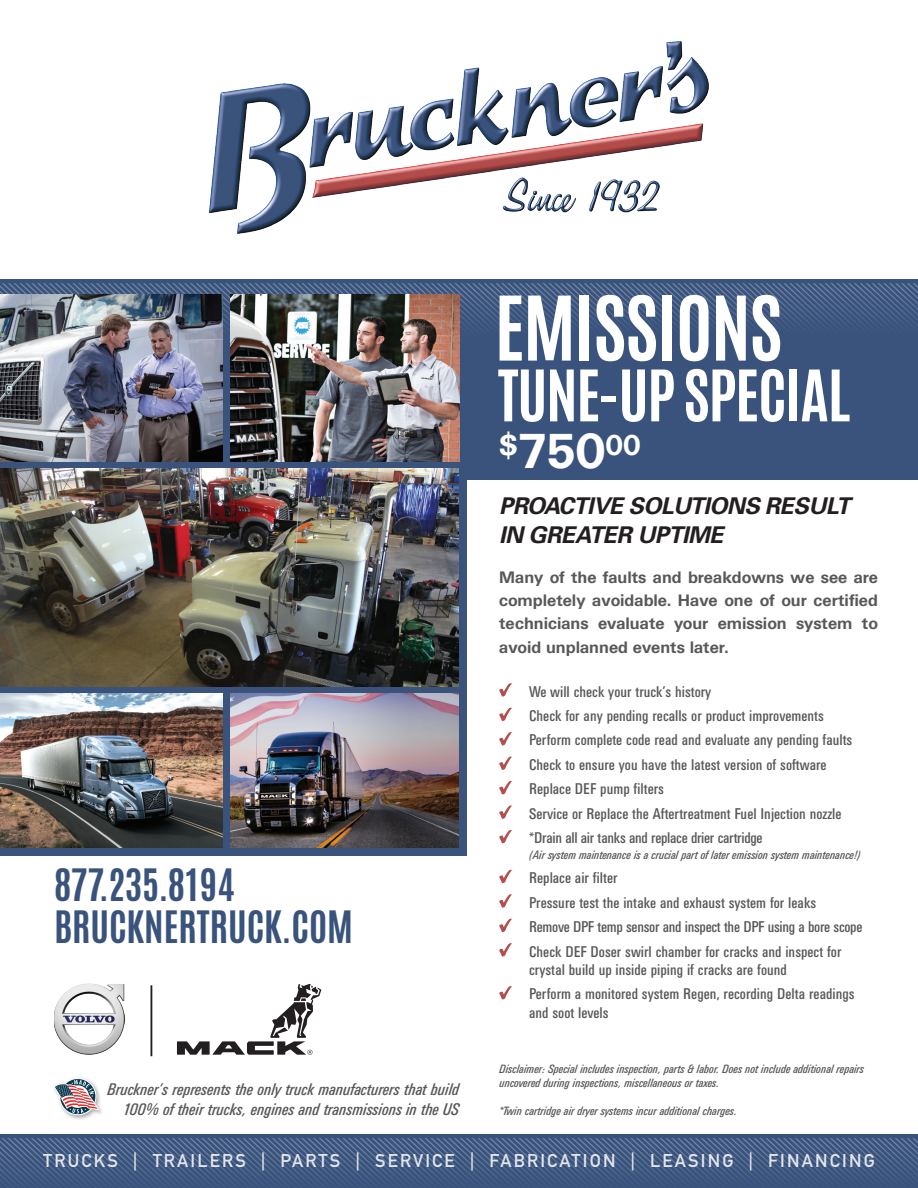
<style>
.page{position:relative;width:918px;height:1188px;background:#fff}
.page>*{position:absolute;margin:0;border:0;box-sizing:border-box;transform-origin:0 0}
.t1{font:700 75.6px "Antonio";letter-spacing:-.02em;color:#fff}
.t2{font:700 60.3px "Antonio";letter-spacing:-.02em;color:#fff}
.t3{font:700 37.35px/41.7px "Antonio";color:#39537d}
.t4{font:700 28.2px "Univers BQ";color:#fff}
.t5{font:italic 700 23.1px/29.4px "Univers";letter-spacing:-.02em;color:#231f20}
.t6{font:18.3px "DIN Mittelschrift Std";letter-spacing:.12em;color:#fff}
.t7{font:italic 16.65px/20.1px "Univers Condensed BQ";letter-spacing:-.02em;color:#57585a;text-align:right}
.t8{font:700 16.35px/23.2px "Univers BQ";color:#57585a;text-align:justify}
.t9{font:15.3px/24.5px "Univers Condensed BQ";color:#57585a}
.t10{font:italic 12px/14.2px "Univers Condensed BQ";letter-spacing:-.02em;color:#57585a}
.s1{font-size:48.3px}
</style>
<div class="page">
<svg style="left:0;top:279px;width:467px;height:576px;background:#46597a"></svg>
<img style="left:209px;top:41px;width:500px;height:193px">
<div style="left:0;top:1134px;width:918px;height:54px;background:#39537d"></div>
<svg style="left:0;top:1138px;width:918px;height:47px"></svg>
<div style="left:467px;top:279px;width:451px;height:201px;background:#39537d"></div>
<svg style="left:0;top:283px;width:918px;height:65px"></svg>
<svg style="left:499px;top:683px;width:13px;height:14px"></svg>
<svg style="left:499px;top:708px;width:13px;height:13px"></svg>
<svg style="left:499px;top:732px;width:13px;height:13px"></svg>
<svg style="left:499px;top:756px;width:13px;height:14px"></svg>
<svg style="left:499px;top:781px;width:13px;height:13px"></svg>
<svg style="left:499px;top:805px;width:13px;height:14px"></svg>
<svg style="left:499px;top:830px;width:13px;height:13px"></svg>
<svg style="left:499px;top:870px;width:13px;height:13px"></svg>
<svg style="left:499px;top:894px;width:13px;height:14px"></svg>
<svg style="left:499px;top:919px;width:13px;height:13px"></svg>
<svg style="left:499px;top:943px;width:13px;height:14px"></svg>
<svg style="left:499px;top:986px;width:13px;height:13px"></svg>
<img style="left:54px;top:984px;width:71px;height:71px">
<svg style="left:177px;top:984px;width:144px;height:71px"></svg>
<hr style="left:150px;top:985px;width:2px;height:71px;background:#231f20">
<div style="left:52px;top:1077px;width:53px;height:44px;background:#231f20;opacity:.35"></div>
<svg style="left:54px;top:1077px;width:45px;height:40px"></svg>
<img style="left:0;top:694px;width:222px;height:153px">
<img style="left:0;top:469px;width:459px;height:217px">
<img style="left:0;top:294px;width:222px;height:167px">
<img style="left:230px;top:294px;width:229px;height:167px">
<img style="left:230px;top:694px;width:229px;height:153px">
<h1 class="t1" style="left:495px;top:271px;width:289px">EMISSIONS</h1>
<h2 class="t2" style="left:498px;top:350px;width:354px">TUNE-UP SPECIAL</h2>
<h3 class="t4" style="left:499px;top:429px;width:143px">$<span class="s1">750</span>00</h3>
<h3 class="t3" style="left:54px;top:865px;width:301px">877.235.8194<br>BRUCKNERTRUCK.COM</h3>
<p class="t7" style="left:107px;top:1080px;width:354px">Bruckner’s represents the only truck manufacturers that build<br>100% of their trucks, engines and transmissions in the US</p>
<h3 class="t5" style="left:499px;top:490px;width:353px">PROACTIVE SOLUTIONS RESULT<br>IN GREATER UPTIME</h3>
<p class="t8" style="left:499px;top:566px;width:380px">Many of the faults and breakdowns we see are completely avoidable. Have one of our certified technicians evaluate your emission system to avoid unplanned events later.</p>
<p class="t9" style="left:529px;top:680px;width:325px">We will check your truck’s history<br>Check for any pending recalls or product improvements Perform complete code read and evaluate any pending faults Check to ensure you have the latest version of software Replace DEF pump filters<br>Service or Replace the Aftertreatment Fuel Injection nozzle *Drain all air tanks and replace drier cartridge</p>
<p class="t10" style="left:529px;top:848px;width:333px">(Air system maintenance is a crucial part of later emission system maintenance!)</p>
<p class="t9" style="left:529px;top:866px;width:335px">Replace air filter<br>Pressure test the intake and exhaust system for leaks<br>Remove DPF temp sensor and inspect the DPF using a bore scope Check DEF Doser swirl chamber for cracks and inspect for</p>
<p class="t9" style="left:529px;top:958px;width:327px">crystal build up inside piping if cracks are found<br>Perform a monitored system Regen, recording Delta readings</p>
<p class="t9" style="left:529px;top:1001px;width:81px">and soot levels</p>
<p class="t10" style="left:499px;top:1062px;width:366px">Disclaimer: Special includes inspection, parts &amp; labor. Does not include additional repairs uncovered during inspections, miscellaneous or taxes.</p>
<p class="t10" style="left:499px;top:1104px;width:239px">*Twin cartridge air dryer systems incur additional charges.</p>
<p class="t6" style="left:43px;top:1150px;width:833px">TRUCKS | TRAILERS | PARTS | SERVICE | FABRICATION | LEASING | FINANCING</p>
</div>
